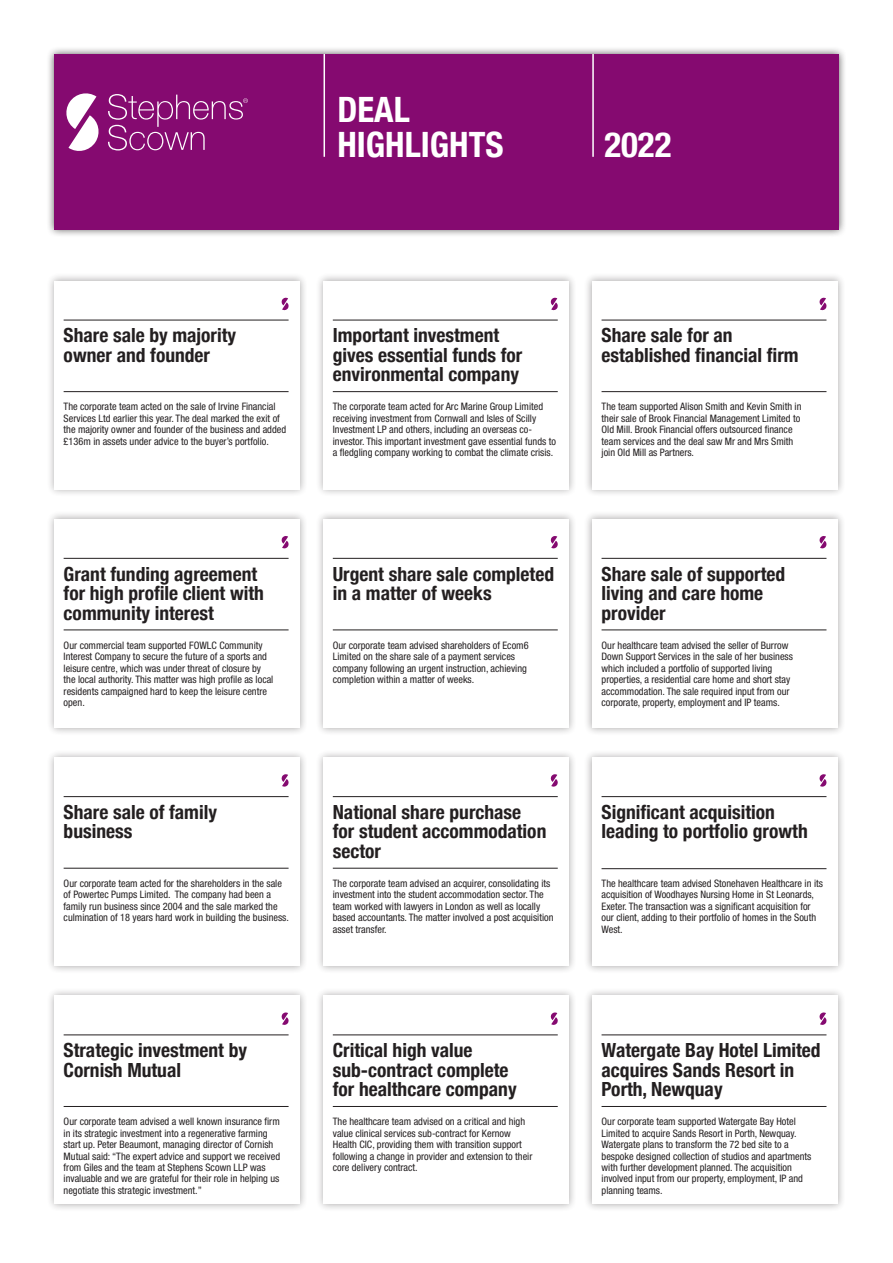
<style>
.page{position:relative;width:893px;height:1263px;background:#fff}
.page>*{position:absolute;margin:0;border:0;box-sizing:border-box;transform-origin:0 0}
.t1{font:700 condensed 34.95px/34.3px "Helvetica Neue";color:#fff}
.t2{font:700 condensed 19.5px/19.5px "Helvetica Neue";color:#231f20}
.t3{font:condensed 10.35px/11.4px "Helvetica Neue LT Std";color:#231f20}
</style>
<div class="page">
<div style="left:46px;top:46px;width:801px;height:192px;background:#231f20;opacity:.75"></div>
<div style="left:54px;top:54px;width:785px;height:176px;background:#850a70"></div>
<hr style="left:592px;top:54px;width:2px;height:103px;background:#fff">
<hr style="left:324px;top:54px;width:1px;height:103px;background:#fff">
<svg style="left:66px;top:93px;width:33px;height:58px"></svg>
<svg style="left:108px;top:94px;width:140px;height:56px"></svg>
<div style="left:315px;top:272px;width:262px;height:226px;background:#231f20;opacity:.75"></div>
<div style="left:323px;top:281px;width:246px;height:208px;background:#fff"></div>
<hr style="left:333px;top:320px;width:225px;height:1px;background:#231f20">
<hr style="left:333px;top:391px;width:225px;height:1px;background:#231f20">
<svg style="left:550px;top:297px;width:8px;height:14px"></svg>
<div style="left:46px;top:272px;width:262px;height:226px;background:#231f20;opacity:.75"></div>
<div style="left:54px;top:281px;width:246px;height:208px;background:#fff"></div>
<hr style="left:64px;top:320px;width:225px;height:1px;background:#231f20">
<hr style="left:64px;top:391px;width:225px;height:1px;background:#231f20">
<svg style="left:281px;top:297px;width:8px;height:14px"></svg>
<div style="left:584px;top:272px;width:262px;height:226px;background:#231f20;opacity:.75"></div>
<div style="left:592px;top:281px;width:246px;height:208px;background:#fff"></div>
<hr style="left:602px;top:320px;width:224px;height:1px;background:#231f20">
<hr style="left:602px;top:391px;width:224px;height:1px;background:#231f20">
<svg style="left:819px;top:297px;width:8px;height:14px"></svg>
<div style="left:46px;top:511px;width:262px;height:225px;background:#231f20;opacity:.75"></div>
<div style="left:54px;top:519px;width:246px;height:209px;background:#fff"></div>
<hr style="left:64px;top:558px;width:225px;height:1px;background:#231f20">
<hr style="left:64px;top:630px;width:225px;height:1px;background:#231f20">
<svg style="left:281px;top:536px;width:8px;height:13px"></svg>
<div style="left:315px;top:511px;width:262px;height:225px;background:#231f20;opacity:.75"></div>
<div style="left:323px;top:519px;width:246px;height:209px;background:#fff"></div>
<hr style="left:333px;top:558px;width:225px;height:1px;background:#231f20">
<hr style="left:333px;top:630px;width:225px;height:1px;background:#231f20">
<svg style="left:550px;top:536px;width:8px;height:13px"></svg>
<div style="left:584px;top:511px;width:262px;height:225px;background:#231f20;opacity:.75"></div>
<div style="left:592px;top:519px;width:246px;height:209px;background:#fff"></div>
<hr style="left:602px;top:558px;width:224px;height:1px;background:#231f20">
<hr style="left:602px;top:630px;width:224px;height:1px;background:#231f20">
<svg style="left:819px;top:536px;width:8px;height:13px"></svg>
<div style="left:315px;top:749px;width:262px;height:225px;background:#231f20;opacity:.75"></div>
<div style="left:323px;top:757px;width:246px;height:209px;background:#fff"></div>
<hr style="left:333px;top:796px;width:225px;height:1px;background:#231f20">
<hr style="left:333px;top:868px;width:225px;height:1px;background:#231f20">
<svg style="left:550px;top:774px;width:8px;height:13px"></svg>
<div style="left:46px;top:749px;width:262px;height:225px;background:#231f20;opacity:.75"></div>
<div style="left:54px;top:757px;width:246px;height:209px;background:#fff"></div>
<hr style="left:64px;top:796px;width:225px;height:1px;background:#231f20">
<hr style="left:64px;top:868px;width:225px;height:1px;background:#231f20">
<svg style="left:281px;top:774px;width:8px;height:13px"></svg>
<div style="left:584px;top:749px;width:262px;height:225px;background:#231f20;opacity:.75"></div>
<div style="left:592px;top:757px;width:246px;height:209px;background:#fff"></div>
<hr style="left:602px;top:796px;width:224px;height:1px;background:#231f20">
<svg style="left:819px;top:774px;width:8px;height:13px"></svg>
<div style="left:46px;top:987px;width:262px;height:225px;background:#231f20;opacity:.75"></div>
<div style="left:54px;top:995px;width:246px;height:209px;background:#fff"></div>
<hr style="left:64px;top:1035px;width:225px;height:1px;background:#231f20">
<hr style="left:64px;top:1106px;width:225px;height:1px;background:#231f20">
<svg style="left:281px;top:1012px;width:8px;height:13px"></svg>
<div style="left:315px;top:987px;width:262px;height:225px;background:#231f20;opacity:.75"></div>
<div style="left:323px;top:995px;width:246px;height:209px;background:#fff"></div>
<hr style="left:333px;top:1035px;width:225px;height:1px;background:#231f20">
<hr style="left:333px;top:1106px;width:225px;height:1px;background:#231f20">
<svg style="left:550px;top:1012px;width:8px;height:13px"></svg>
<hr style="left:602px;top:868px;width:224px;height:1px;background:#231f20">
<div style="left:584px;top:987px;width:262px;height:225px;background:#231f20;opacity:.75"></div>
<div style="left:592px;top:995px;width:246px;height:209px;background:#fff"></div>
<hr style="left:602px;top:1035px;width:224px;height:1px;background:#231f20">
<hr style="left:602px;top:1106px;width:224px;height:1px;background:#231f20">
<svg style="left:819px;top:1012px;width:8px;height:13px"></svg>
<h1 class="t1" style="left:337px;top:90px;width:168px">DEAL<br>HIGHLIGHTS</h1>
<h1 class="t1" style="left:604px;top:125px;width:69px">2022</h1>
<h2 class="t2" style="left:64px;top:324px;width:174px">Share sale by majority owner and founder</h2>
<p class="t3" style="left:64px;top:401px;width:224px">The corporate team acted on the sale of Irvine Financial Services Ltd earlier this year. The deal marked the exit of the majority owner and founder of the business and added £136m in assets under advice to the buyer’s portfolio.</p>
<h2 class="t2" style="left:64px;top:563px;width:202px">Grant funding agreement for high profile client with community interest</h2>
<p class="t3" style="left:64px;top:639px;width:211px">Our commercial team supported FOWLC Community Interest Company to secure the future of a sports and leisure centre, which was under threat of closure by the local authority. This matter was high profile as local residents campaigned hard to keep the leisure centre open.</p>
<h2 class="t2" style="left:64px;top:801px;width:155px">Share sale of family business</h2>
<p class="t3" style="left:64px;top:877px;width:227px">Our corporate team acted for the shareholders in the sale of Powertec Pumps Limited. The company had been a family run business since 2004 and the sale marked the culmination of 18 years hard work in building the business.</p>
<h2 class="t2" style="left:64px;top:1039px;width:185px">Strategic investment by<br>Cornish Mutual</h2>
<p class="t3" style="left:64px;top:1116px;width:218px">Our corporate team advised a well known insurance firm in its strategic investment into a regenerative farming start up. Peter Beaumont, managing director of Cornish Mutual said: “The expert advice and support we received from Giles and the team at Stephens Scown LLP was invaluable and we are grateful for their role in helping us negotiate this strategic investment.”</p>
<h2 class="t2" style="left:333px;top:324px;width:191px">Important investment gives essential funds for environmental company</h2>
<p class="t3" style="left:333px;top:401px;width:225px">The corporate team acted for Arc Marine Group Limited receiving investment from Cornwall and Isles of Scilly Investment LP and others, including an overseas co&shy;investor. This important investment gave essential funds to a fledgling company working to combat the climate crisis.</p>
<h2 class="t2" style="left:333px;top:563px;width:223px">Urgent share sale completed in a matter of weeks</h2>
<p class="t3" style="left:333px;top:639px;width:197px">Our corporate team advised shareholders of Ecom6<br>Limited on the share sale of a payment services company following an urgent instruction, achieving completion within a matter of weeks.</p>
<h2 class="t2" style="left:333px;top:801px;width:215px">National share purchase for student accommodation sector</h2>
<p class="t3" style="left:333px;top:877px;width:222px">The corporate team advised an acquirer, consolidating its investment into the student accommodation sector. The team worked with lawyers in London as well as locally based accountants. The matter involved a post acquisition asset transfer.</p>
<h2 class="t2" style="left:333px;top:1039px;width:185px">Critical high value sub-contract complete for healthcare company</h2>
<p class="t3" style="left:333px;top:1116px;width:201px">The healthcare team advised on a critical and high value clinical services sub-contract for Kernow Health CIC, providing them with transition support following a change in provider and extension to their core delivery contract.</p>
<h2 class="t2" style="left:602px;top:324px;width:199px">Share sale for an established financial firm</h2>
<p class="t3" style="left:602px;top:401px;width:201px">The team supported Alison Smith and Kevin Smith in their sale of Brook Financial Management Limited to Old Mill. Brook Financial offers outsourced finance team services and the deal saw Mr and Mrs Smith join Old Mill as Partners.</p>
<h2 class="t2" style="left:602px;top:563px;width:185px">Share sale of supported living and care home provider</h2>
<p class="t3" style="left:602px;top:639px;width:193px">Our healthcare team advised the seller of Burrow Down Support Services in the sale of her business which included a portfolio of supported living properties, a residential care home and short stay accommodation. The sale required input from our corporate, property, employment and IP teams.</p>
<h2 class="t2" style="left:602px;top:801px;width:208px">Significant acquisition leading to portfolio growth</h2>
<p class="t3" style="left:602px;top:877px;width:223px">The healthcare team advised Stonehaven Healthcare in its acquisition of Woodhayes Nursing Home in St Leonards, Exeter. The transaction was a significant acquisition for our client, adding to their portfolio of homes in the South West.</p>
<h2 class="t2" style="left:602px;top:1039px;width:221px">Watergate Bay Hotel Limited acquires Sands Resort in<br>Porth, Newquay</h2>
<p class="t3" style="left:602px;top:1116px;width:211px">Our corporate team supported Watergate Bay Hotel Limited to acquire Sands Resort in Porth, Newquay.<br>Watergate plans to transform the 72 bed site to a bespoke designed collection of studios and apartments with further development planned. The acquisition involved input from our property, employment, IP and planning teams.</p>
</div>
